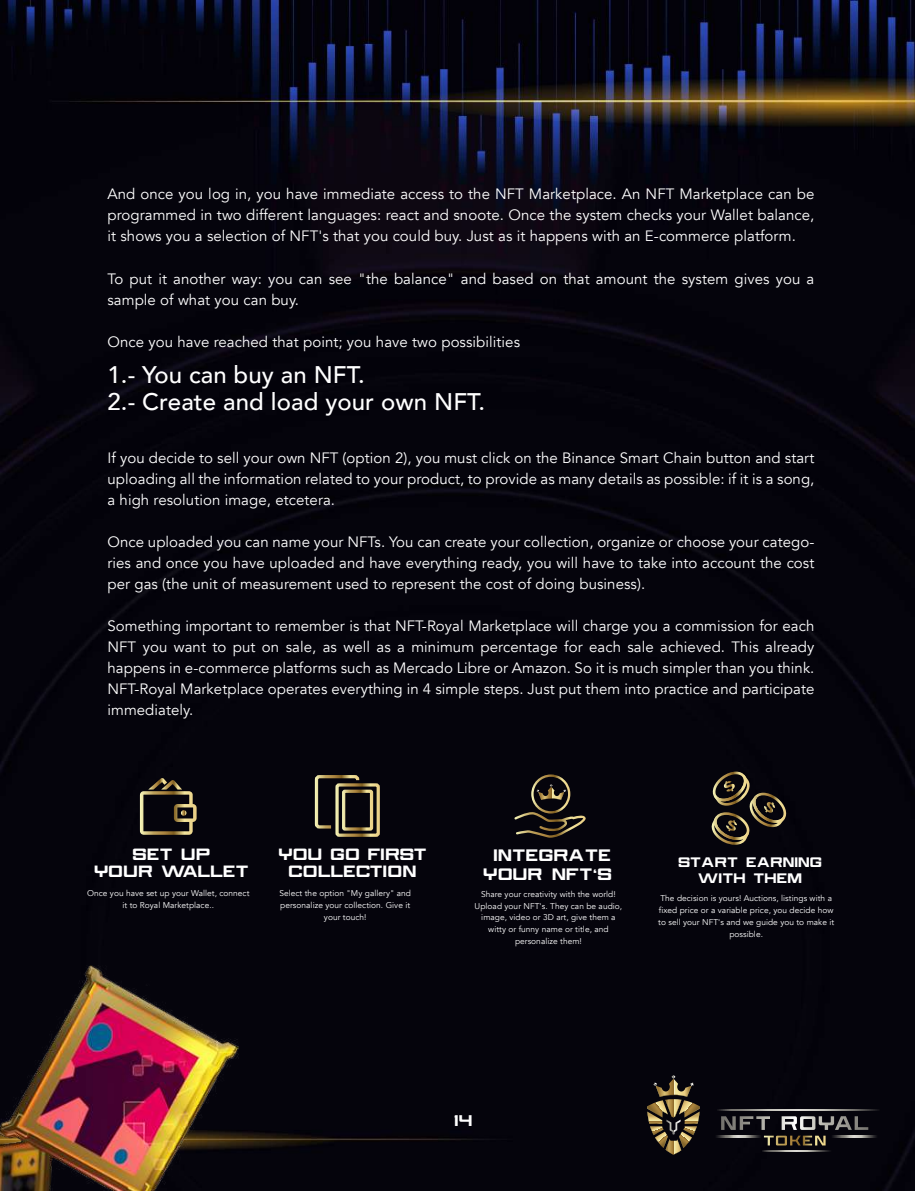
<style>
.page{position:relative;width:915px;height:1191px;background:#fff}
.page>*{position:absolute;margin:0;border:0;box-sizing:border-box;transform-origin:0 0}
.t1{font:500 24px/27px "Avenir";letter-spacing:.005em;color:#fff}
.t2{font:16.05px/19.4px "Walktimes";letter-spacing:.07em;color:#fff;text-align:center}
.t3{font:15.9px/16.8px "Walktimes";letter-spacing:.06em;color:#fff;text-align:center}
.t4{font:15px/21px "Avenir";letter-spacing:.005em;color:#fff;text-align:justify}
.t5{font:15px "Walktimes";color:#fff}
.t6{font:13.35px/16px "Walktimes";letter-spacing:.065em;color:#fff;text-align:center}
.t7{font:8.4px/11.7px "Avenir";letter-spacing:.005em;color:#fff;text-align:center}
</style>
<div class="page">
<img style="left:0;top:0;width:914px;height:1191px">
<svg style="left:720px;top:1116px;width:148px;height:29px;background:#363434"></svg>
<svg style="left:709px;top:1109px;width:170px;height:2px"></svg>
<svg style="left:757px;top:1150px;width:73px;height:1px"></svg>
<svg style="left:711px;top:1135px;width:49px;height:2px"></svg>
<svg style="left:827px;top:1135px;width:49px;height:2px"></svg>
<svg style="left:647px;top:1074px;width:52px;height:80px;background:#4f442e"></svg>
<img style="left:0;top:966px;width:239px;height:225px">
<svg style="left:140px;top:778px;width:56px;height:56px;background:#3d3629"></svg>
<svg style="left:313px;top:773px;width:48px;height:57px;background:#26231f"></svg>
<div style="left:335px;top:783px;width:45px;height:54px;border:3px solid #fff;border-radius:2px"></div>
<div style="left:342px;top:789px;width:31px;height:41px;border:3px solid #fff"></div>
<svg style="left:514px;top:774px;width:71px;height:63px;background:#28231d"></svg>
<svg style="left:710px;top:771px;width:78px;height:73px;background:#312b21"></svg>
<p class="t4" style="left:107px;top:184px;width:708px">And once you log in, you have immediate access to the NFT Marketplace. An NFT Marketplace can be programmed in two different languages: react and snoote. Once the system checks your Wallet balance, it shows you a selection of NFT's that you could buy. Just as it happens with an E-commerce platform.</p>
<p class="t4" style="left:107px;top:268px;width:708px">To put it another way: you can see "the balance" and based on that amount the system gives you a sample of what you can buy.</p>
<p class="t4" style="left:107px;top:331px;width:414px">Once you have reached that point; you have two possibilities</p>
<h1 class="t1" style="left:107px;top:359px;width:379px">1.- You can buy an NFT.<br>2.- Create and load your own NFT.</h1>
<p class="t4" style="left:107px;top:447px;width:708px">If you decide to sell your own NFT (option 2), you must click on the Binance Smart Chain button and start uploading all the information related to your product, to provide as many details as possible: if it is a song, a high resolution image, etcetera.</p>
<p class="t4" style="left:107px;top:531px;width:708px">Once uploaded you can name your NFTs. You can create your collection, organize or choose your catego&shy;ries and once you have uploaded and have everything ready, you will have to take into account the cost per gas (the unit of measurement used to represent the cost of doing business).</p>
<p class="t4" style="left:107px;top:615px;width:708px">Something important to remember is that NFT-Royal Marketplace will charge you a commission for each NFT you want to put on sale, as well as a minimum percentage for each sale achieved. This already happens in e-commerce platforms such as Mercado Libre or Amazon. So it is much simpler than you think.<br>NFT-Royal Marketplace operates everything in 4 simple steps. Just put them into practice and participate immediately.</p>
<p class="t3" style="left:95px;top:846px;width:155px">SET UP<br>YOUR WALLET</p>
<p class="t3" style="left:279px;top:846px;width:149px">YOU GO FIRST<br>COLLECTION</p>
<p class="t2" style="left:483px;top:844px;width:129px">INTEGRATE<br>YOUR NFT'S</p>
<p class="t6" style="left:678px;top:853px;width:145px">START EARNING<br>WITH THEM</p>
<p class="t7" style="left:87px;top:887px;width:164px">Once you have set up your Wallet, connect it to Royal Marketplace..</p>
<p class="t7" style="left:474px;top:888px;width:149px">Share your creativity with the world!<br>Upload your NFT's. They can be audio, image, video or 3D art, give them a witty or funny name or title, and personalize them!</p>
<p class="t7" style="left:658px;top:892px;width:177px">The decision is yours! Auctions, listings with a fixed price or a variable price, you decide how to sell your NFT's and we guide you to make it possible.</p>
<p class="t7" style="left:279px;top:887px;width:133px">Select the option "My gallery" and personalize your collection. Give it your touch!</p>
<p class="t5" style="left:454px;top:1111px;width:19px">14</p>
</div>
